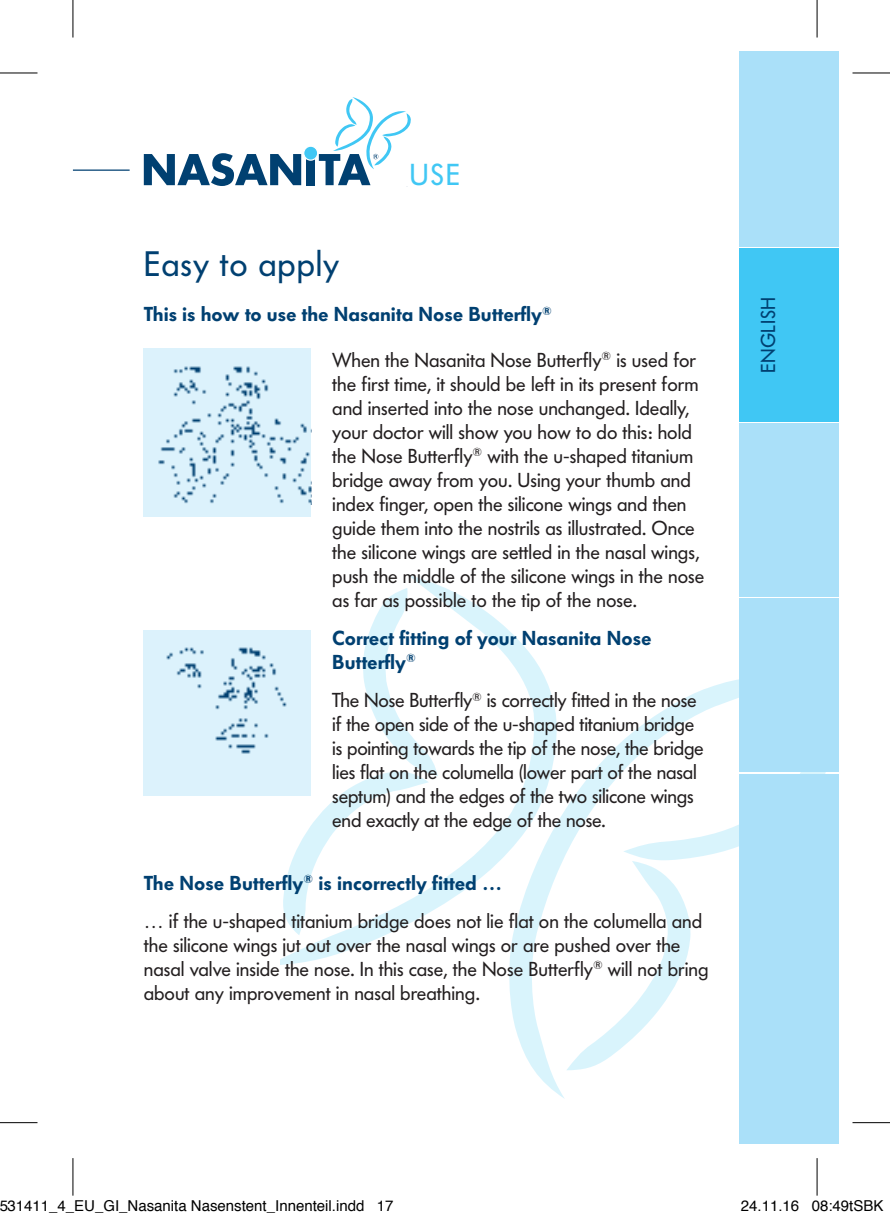
<style>
.page{position:relative;width:890px;height:1219px;background:#fff}
.page>*{position:absolute;margin:0;border:0;box-sizing:border-box;transform-origin:0 0}
.t1{font:35px "Futura BQ";letter-spacing:.025em;color:#004071}
.t2{font:30px "Futura BQ";color:#40c7f4}
.t3{font:20px/24px "Futura BQ";color:#231f20}
.t4{font:600 20px/24px "Futura BQ";color:#004071}
.t5{font:20px "Futura BQ";letter-spacing:.025em;color:#004071}
.t6{font:15px "Helvetica";color:#000}
.s1{font-weight:600;color:#004071}
</style>
<div class="page">
<svg style="left:280px;top:575px;width:264px;height:390px"></svg>
<svg style="left:503px;top:675px;width:236px;height:423px"></svg>
<svg style="left:283px;top:587px;width:155px;height:348px"></svg>
<svg style="left:566px;top:692px;width:265px;height:377px"></svg>
<div style="left:739px;top:423px;width:99px;height:174px;background:#aae0f9"></div>
<div style="left:739px;top:598px;width:99px;height:174px;background:#aae0f9"></div>
<div style="left:739px;top:773px;width:99px;height:174px;background:#aae0f9"></div>
<div style="left:739px;top:948px;width:99px;height:195px;background:#aae0f9"></div>
<svg style="left:144px;top:153px;width:157px;height:33px"></svg>
<div style="left:307px;top:154px;width:8px;height:31px;background:#004071"></div>
<div style="left:304px;top:146px;width:14px;height:14px;background:#40c7f4;border-radius:50%"></div>
<div style="left:303px;top:145px;width:15px;height:16px;border:1px solid #fff;border-radius:50%"></div>
<svg style="left:319px;top:97px;width:92px;height:88px"></svg>
<hr style="left:73px;top:169px;width:57px;height:2px;background:#004071">
<div style="left:739px;top:52px;width:99px;height:195px;background:#aae0f9"></div>
<div style="left:739px;top:248px;width:99px;height:174px;background:#40c7f4"></div>
<div style="left:144px;top:630px;width:167px;height:165px;background:#dcf2fc"></div>
<img style="left:166px;top:647px;width:121px;height:107px">
<div style="left:144px;top:348px;width:167px;height:169px;background:#dcf2fc"></div>
<img style="left:158px;top:366px;width:153px;height:138px">
<svg style="left:816px;top:0;width:1px;height:37px"></svg>
<svg style="left:816px;top:1158px;width:1px;height:37px"></svg>
<hr style="left:0;top:72px;width:38px;height:1px;background:#000">
<hr style="left:852px;top:72px;width:38px;height:1px;background:#000">
<hr style="left:0;top:1121px;width:38px;height:1px;background:#000">
<hr style="left:852px;top:1121px;width:38px;height:1px;background:#000">
<hr style="left:73px;top:0;width:1px;height:37px;background:#000">
<hr style="left:73px;top:1157px;width:1px;height:38px;background:#000">
<hr style="left:817px;top:0;width:1px;height:37px;background:#000">
<hr style="left:817px;top:1157px;width:1px;height:38px;background:#000">
<h2 class="t2" style="left:410px;top:158px;width:52px">USE</h2>
<h1 class="t1" style="left:144px;top:244px;width:197px">Easy to apply</h1>
<p class="t4" style="left:144px;top:304px;width:410px">This is how to use the Nasanita Nose Butterfly<sup>®</sup></p>
<p class="t3" style="left:332px;top:348px;width:374px">When the Nasanita Nose Butterfly<sup>®</sup> is used for the first time, it should be left in its present form and inserted into the nose unchanged. Ideally, your doctor will show you how to do this: hold the Nose Butterfly<sup>®</sup> with the u-shaped titanium bridge away from you. Using your thumb and index finger, open the silicone wings and then guide them into the nostrils as illustrated. Once the silicone wings are settled in the nasal wings, push the middle of the silicone wings in the nose as far as possible to the tip of the nose.</p>
<p class="t4" style="left:332px;top:627px;width:321px">Correct fitting of your Nasanita Nose<br>Butterfly<sup>®</sup></p>
<p class="t3" style="left:332px;top:688px;width:373px">The Nose Butterfly<sup>®</sup> is correctly fitted in the nose if the open side of the u-shaped titanium bridge is pointing towards the tip of the nose, the bridge lies flat on the columella (lower part of the nasal septum) and the edges of the two silicone wings end exactly at the edge of the nose.</p>
<p class="t3" style="left:144px;top:863px;width:560px;line-height:38.2px"><span class="s1">The Nose Butterfly</span><sup>®</sup> <span class="s1">is incorrectly fitted …<br></span>… if the u-shaped titanium bridge does not lie flat on the columella and</p>
<p class="t3" style="left:144px;top:932px;width:566px">the silicone wings jut out over the nasal wings or are pushed over the nasal valve inside the nose. In this case, the Nose Butterfly<sup>®</sup> will not bring about any improvement in nasal breathing.</p>
<p class="t5" style="left:757px;top:373px;width:78px;rotate:-90deg">ENGLISH</p>
<p class="t6" style="left:-1px;top:1199px;width:396px">531411_4_EU_GI_Nasanita Nasenstent_Innenteil.indd 17</p>
<p class="t6" style="left:741px;top:1199px;width:144px">24.11.16 08:49tSBK</p>
</div>
